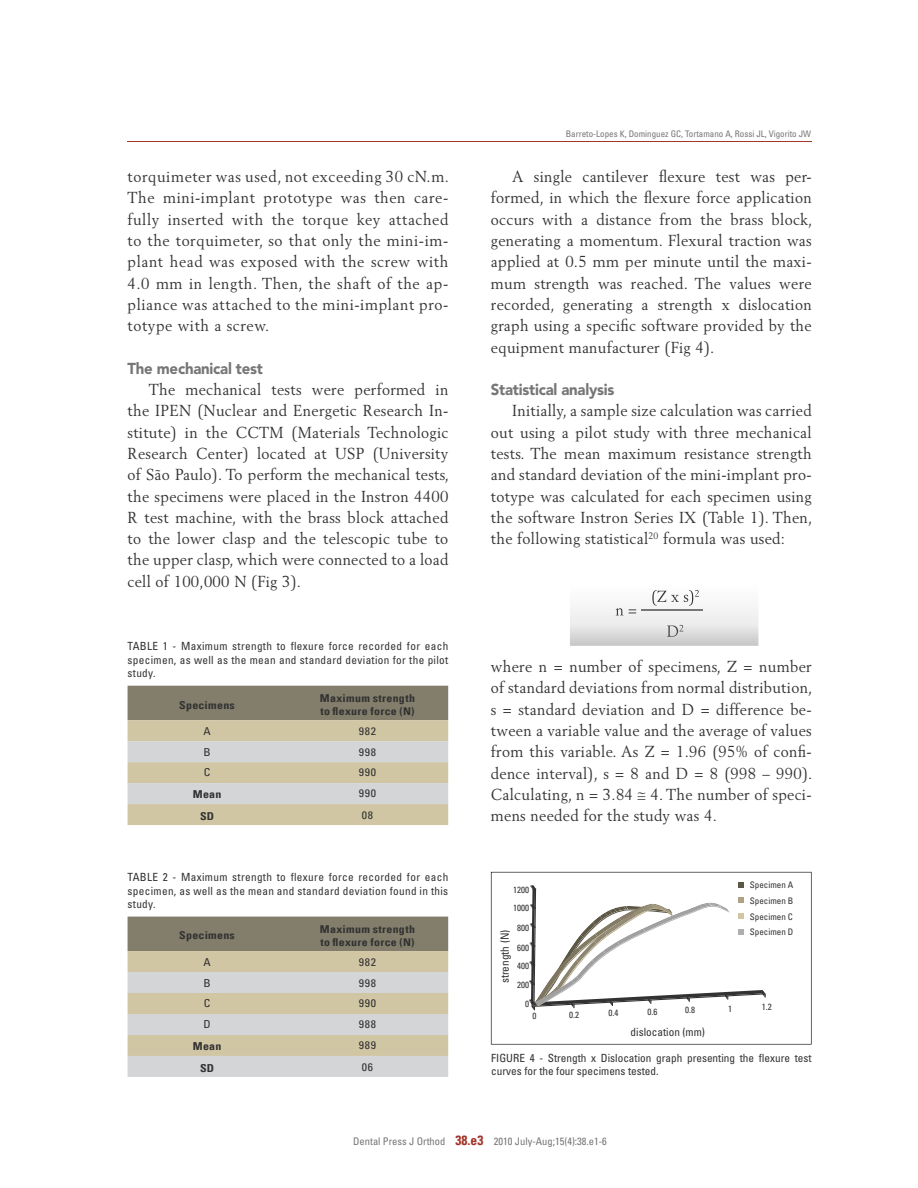
<style>
.page{position:relative;width:918px;height:1188px;background:#fff}
.page>*{position:absolute;margin:0;border:0;box-sizing:border-box;transform-origin:0 0}
.t1{font:15.75px/21.3px "Berling";letter-spacing:.02em;color:#323232;text-align:justify;scale:.95 1}
.t2{font:900 15.75px "Avenir LT Std";letter-spacing:-.015em;color:#767676;scale:.95 1}
.t3{font:condensed 11.25px/13.5px "Univers";color:#323232;text-align:justify}
.t4{font:condensed 10.95px "Univers";letter-spacing:.065em;color:#323232;scale:1.09 1}
.t5{font:700 condensed 10.95px "Univers";letter-spacing:.02em;color:#323232;scale:1.09 1}
.t6{font:700 condensed 10.8px/13px "Univers";letter-spacing:.025em;color:#323232;scale:1.1 1}
.t7{font:condensed 10.8px "Univers";letter-spacing:.065em;color:#323232;scale:1.1 1}
.t8{font:condensed 10.5px "Univers";color:#767676}
.t9{font:condensed 9px/18.9px "Univers";color:#323232;text-align:center}
.t10{font:condensed 9px "Univers";color:#767676}
.s1{font-size:10.65px}
.s2{font-weight:700;font-size:13.5px;color:#a1352a}
</style>
<div class="page">
<svg style="left:128px;top:686px;width:320px;height:139px;background:#beb9a5"></svg>
<svg style="left:128px;top:917px;width:320px;height:160px;background:#c1bcab"></svg>
<svg style="left:491px;top:872px;width:321px;height:173px"></svg>
<hr style="left:127px;top:141px;width:684px;height:1px;background:#a1352a">
<svg style="left:570px;top:590px;width:188px;height:56px"></svg>
<p class="t1" style="left:128px;top:166px;width:340px">torquimeter was used, not exceeding 30 cN.m.<br>The mini-implant prototype was then care&shy;fully inserted with the torque key attached to the torquimeter, so that only the mini-im&shy;plant head was exposed with the screw with 4.0 mm in length. Then, the shaft of the ap&shy;pliance was attached to the mini-implant pro&shy;totype with a screw.</p>
<p class="t2" style="left:128px;top:359px;width:144px">The mechanical test</p>
<p class="t1" style="left:128px;top:379px;width:340px;text-indent:21px">The mechanical tests were performed in the IPEN (Nuclear and Energetic Research In&shy;stitute) in the CCTM (Materials Technologic Research Center) located at USP (University of São Paulo). To perform the mechanical tests, the specimens were placed in the Instron 4400<br>R test machine, with the brass block attached to the lower clasp and the telescopic tube to the upper clasp, which were connected to a load cell of 100,000 N (Fig 3).</p>
<p class="t3" style="left:128px;top:639px;width:322px">TABLE 1 - Maximum strength to flexure force recorded for each specimen, as well as the mean and standard deviation for the pilot study.</p>
<p class="t6" style="left:179px;top:698px;width:52px">Specimens</p>
<p class="t6" style="left:320px;top:692px;width:88px">Maximum strength to flexure force (<span class="s1">N)</span></p>
<p class="t7" style="left:203px;top:725px;width:8px">A</p>
<p class="t7" style="left:359px;top:725px;width:17px">982</p>
<p class="t7" style="left:203px;top:745px;width:8px">B</p>
<p class="t7" style="left:359px;top:745px;width:17px">998</p>
<p class="t7" style="left:204px;top:765px;width:8px">C</p>
<p class="t7" style="left:359px;top:765px;width:17px">990</p>
<p class="t6" style="left:193px;top:787px;width:27px">Mean</p>
<p class="t7" style="left:359px;top:786px;width:17px">990</p>
<p class="t6" style="left:200px;top:810px;width:14px">SD</p>
<p class="t7" style="left:362px;top:808px;width:12px">08</p>
<p class="t3" style="left:128px;top:870px;width:322px">TABLE 2 - Maximum strength to flexure force recorded for each specimen, as well as the mean and standard deviation found in this study.</p>
<p class="t6" style="left:179px;top:929px;width:52px">Specimens</p>
<p class="t6" style="left:320px;top:923px;width:88px">Maximum strength to flexure force (<span class="s1">N)</span></p>
<p class="t4" style="left:203px;top:955px;width:8px">A</p>
<p class="t4" style="left:359px;top:955px;width:17px">982</p>
<p class="t4" style="left:203px;top:976px;width:8px">B</p>
<p class="t4" style="left:359px;top:976px;width:17px">998</p>
<p class="t4" style="left:204px;top:996px;width:8px">C</p>
<p class="t4" style="left:359px;top:996px;width:17px">990</p>
<p class="t4" style="left:203px;top:1017px;width:8px">D</p>
<p class="t4" style="left:359px;top:1017px;width:17px">988</p>
<p class="t5" style="left:193px;top:1039px;width:28px">Mean</p>
<p class="t4" style="left:359px;top:1038px;width:17px">989</p>
<p class="t5" style="left:200px;top:1062px;width:15px">SD</p>
<p class="t4" style="left:362px;top:1061px;width:12px">06</p>
<p class="t10" style="left:566px;top:128px;width:247px">Barreto-Lopes K, Dominguez GC, Tortamano A, Rossi JL, Vigorito JW</p>
<p class="t1" style="left:491px;top:166px;width:340px;text-indent:21px">A single cantilever flexure test was per&shy;formed, in which the flexure force application occurs with a distance from the brass block, generating a momentum. Flexural traction was applied at 0.5 mm per minute until the maxi&shy;mum strength was reached. The values were recorded, generating a strength x dislocation graph using a specific software provided by the equipment manufacturer (Fig 4).</p>
<p class="t2" style="left:491px;top:380px;width:132px">statistical analysis</p>
<p class="t1" style="left:491px;top:400px;width:340px;text-indent:21px">Initially, a sample size calculation was carried out using a pilot study with three mechanical tests. The mean maximum resistance strength and standard deviation of the mini-implant pro&shy;totype was calculated for each specimen using the software Instron Series IX (Table 1). Then, the following statistical<sup>20</sup> formula was used:</p>
<p class="t1" style="left:491px;top:656px;width:340px">where n = number of specimens, Z = number of standard deviations from normal distribution, s = standard deviation and D = difference be&shy;tween a variable value and the average of values from this variable. As Z = 1.96 (95% of confi&shy;dence interval), s = 8 and D = 8 (998 – 990).<br>Calculating, n = 3.84 ≅ 4. The number of speci&shy;mens needed for the study was 4.</p>
<p class="t9" style="left:750px;top:877px;width:45px;line-height:15.8px;text-align:justify">Specimen A Specimen B Specimen C Specimen D</p>
<p class="t9" style="left:513px;top:880px;width:17px">1200</p>
<p class="t9" style="left:513px;top:899px;width:17px">1000<br>800</p>
<p class="t9" style="left:517px;top:938px;width:13px;text-align:right">600<br>400<br>200<br>0</p>
<p class="t3" style="left:498px;top:983px;width:55px;rotate:-90deg">strength (N)</p>
<p class="t9" style="left:532px;top:1006px;width:5px">0</p>
<p class="t9" style="left:569px;top:1005px;width:11px">0.2</p>
<p class="t9" style="left:608px;top:1003px;width:11px">0.4</p>
<p class="t9" style="left:647px;top:1002px;width:11px">0.6</p>
<p class="t9" style="left:685px;top:1000px;width:11px">0.8</p>
<p class="t9" style="left:728px;top:999px;width:5px">1</p>
<p class="t9" style="left:762px;top:997px;width:11px">1.2</p>
<p class="t3" style="left:631px;top:1025px;width:76px">dislocation (mm)</p>
<p class="t3" style="left:491px;top:1051px;width:322px">FIGURE 4 - Strength x Dislocation graph presenting the flexure test curves for the four specimens tested.</p>
<p class="t8" style="left:353px;top:1134px;width:255px">Dental Press J Orthod <span class="s2">38.e3</span> 2010 July-Aug;15(4):38.e1-6</p>
</div>
